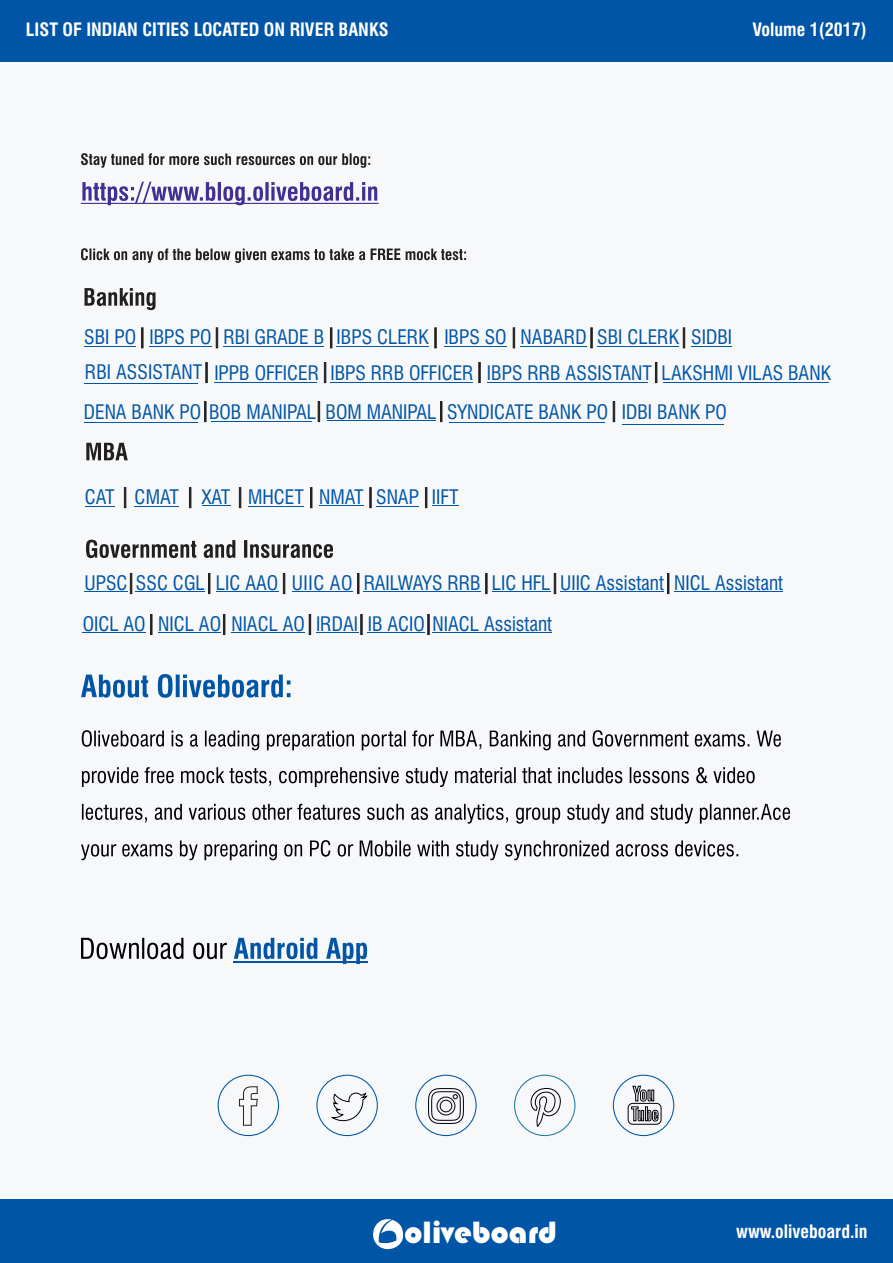
<style>
.page{position:relative;width:893px;height:1263px;background:#f7f8f9}
.page>*{position:absolute;margin:0;border:0;box-sizing:border-box;transform-origin:0 0}
.t1{font:31.95px "Bauhaus 93";letter-spacing:.005em;color:#fff}
.t2{font:condensed 19.5px/41px "Swiss 721 BT";color:#0155a7}
.t3{font:700 condensed 18px "Swiss 721 BT";color:#fff}
</style>
<div class="page">
<div style="left:0;top:0;width:893px;height:62px;background:#0155a7"></div>
<div style="left:0;top:1199px;width:893px;height:64px;background:#0155a7"></div>
<svg style="left:373px;top:1219px;width:31px;height:31px"></svg>
<svg style="left:85px;top:288px;width:71px;height:22px"></svg>
<svg style="left:86px;top:443px;width:42px;height:17px"></svg>
<svg style="left:86px;top:540px;width:247px;height:18px"></svg>
<svg style="left:81px;top:674px;width:210px;height:24px"></svg>
<svg style="left:81px;top:730px;width:709px;height:130px"></svg>
<div style="left:316px;top:1075px;width:62px;height:61px;border:1px solid #0155a7;border-radius:50%"></div>
<svg style="left:332px;top:1093px;width:35px;height:28px"></svg>
<div style="left:218px;top:1075px;width:61px;height:61px;border:1px solid #0155a7;border-radius:50%"></div>
<svg style="left:239px;top:1086px;width:19px;height:40px"></svg>
<div style="left:514px;top:1075px;width:61px;height:61px;border:1px solid #227aa0;border-radius:50%"></div>
<svg style="left:531px;top:1088px;width:30px;height:38px"></svg>
<div style="left:415px;top:1075px;width:62px;height:61px;border:1px solid #0155a7;border-radius:50%"></div>
<svg style="left:428px;top:1088px;width:36px;height:36px"></svg>
<div style="left:613px;top:1075px;width:61px;height:61px;border:1px solid #0155a7;border-radius:50%"></div>
<svg style="left:628px;top:1086px;width:33px;height:39px"></svg>
<svg style="left:81px;top:938px;width:146px;height:21px"></svg>
<svg style="left:234px;top:938px;width:133px;height:26px"></svg>
<hr style="left:234px;top:961px;width:134px;height:1px;background:#0155a7">
<svg style="left:81px;top:153px;width:289px;height:15px"></svg>
<svg style="left:81px;top:182px;width:298px;height:23px"></svg>
<svg style="left:81px;top:248px;width:385px;height:15px"></svg>
<hr style="left:141px;top:328px;width:2px;height:20px;background:#231f20">
<div style="left:124px;top:487px;width:2px;height:21px;background:#231f20;border:1px solid #231f20"></div>
<hr style="left:357px;top:573px;width:2px;height:21px;background:#231f20">
<div style="left:485px;top:573px;width:2px;height:21px;background:#231f20;border:1px solid #231f20"></div>
<div style="left:554px;top:573px;width:2px;height:21px;background:#231f20;border:1px solid #231f20"></div>
<hr style="left:667px;top:573px;width:2px;height:21px;background:#231f20">
<hr style="left:189px;top:487px;width:2px;height:21px;background:#231f20">
<div style="left:283px;top:573px;width:2px;height:21px;background:#231f20;border:1px solid #231f20"></div>
<div style="left:239px;top:487px;width:2px;height:21px;background:#231f20;border:1px solid #231f20"></div>
<hr style="left:208px;top:573px;width:2px;height:21px;background:#231f20">
<div style="left:130px;top:573px;width:2px;height:21px;background:#231f20;border:1px solid #231f20"></div>
<hr style="left:150px;top:614px;width:2px;height:21px;background:#231f20">
<hr style="left:223px;top:614px;width:2px;height:21px;background:#231f20">
<div style="left:309px;top:614px;width:2px;height:21px;background:#231f20;border:1px solid #231f20"></div>
<svg style="left:361px;top:614px;width:1px;height:21px"></svg>
<svg style="left:428px;top:614px;width:1px;height:21px"></svg>
<hr style="left:310px;top:487px;width:2px;height:21px;background:#231f20">
<svg style="left:370px;top:487px;width:1px;height:21px"></svg>
<hr style="left:425px;top:487px;width:2px;height:21px;background:#231f20">
<hr style="left:330px;top:328px;width:2px;height:20px;background:#231f20">
<div style="left:216px;top:328px;width:2px;height:20px;background:#231f20;border:1px solid #231f20"></div>
<svg style="left:435px;top:328px;width:1px;height:20px"></svg>
<div style="left:513px;top:328px;width:2px;height:20px;background:#231f20;border:1px solid #231f20"></div>
<svg style="left:591px;top:328px;width:1px;height:20px"></svg>
<div style="left:683px;top:328px;width:2px;height:20px;background:#231f20;border:1px solid #231f20"></div>
<hr style="left:84px;top:346px;width:52px;height:1px;background:#0155a7">
<hr style="left:149px;top:346px;width:63px;height:1px;background:#0155a7">
<hr style="left:224px;top:346px;width:100px;height:1px;background:#0155a7">
<hr style="left:337px;top:346px;width:92px;height:1px;background:#0155a7">
<hr style="left:85px;top:506px;width:30px;height:1px;background:#0155a7">
<hr style="left:84px;top:591px;width:43px;height:1px;background:#0155a7">
<hr style="left:83px;top:632px;width:63px;height:1px;background:#0155a7">
<hr style="left:158px;top:632px;width:63px;height:1px;background:#0155a7">
<hr style="left:231px;top:632px;width:74px;height:1px;background:#0155a7">
<hr style="left:316px;top:632px;width:42px;height:1px;background:#0155a7">
<hr style="left:368px;top:632px;width:57px;height:1px;background:#0155a7">
<hr style="left:433px;top:632px;width:119px;height:1px;background:#0155a7">
<hr style="left:135px;top:506px;width:44px;height:1px;background:#0155a7">
<hr style="left:136px;top:591px;width:69px;height:1px;background:#0155a7">
<svg style="left:202px;top:505px;width:28px;height:1px"></svg>
<hr style="left:216px;top:591px;width:62px;height:1px;background:#0155a7">
<hr style="left:292px;top:591px;width:61px;height:1px;background:#0155a7">
<hr style="left:364px;top:591px;width:117px;height:1px;background:#0155a7">
<hr style="left:492px;top:591px;width:58px;height:1px;background:#0155a7">
<hr style="left:560px;top:591px;width:104px;height:1px;background:#0155a7">
<hr style="left:674px;top:591px;width:109px;height:1px;background:#0155a7">
<hr style="left:248px;top:506px;width:56px;height:1px;background:#0155a7">
<hr style="left:319px;top:505px;width:45px;height:1px;background:#0155a7">
<hr style="left:376px;top:506px;width:43px;height:1px;background:#0155a7">
<svg style="left:432px;top:505px;width:27px;height:1px"></svg>
<hr style="left:444px;top:346px;width:63px;height:1px;background:#0155a7">
<hr style="left:521px;top:346px;width:66px;height:1px;background:#0155a7">
<hr style="left:597px;top:346px;width:82px;height:1px;background:#0155a7">
<hr style="left:691px;top:346px;width:41px;height:1px;background:#0155a7">
<hr style="left:84px;top:383px;width:113px;height:1px;background:#0155a7">
<hr style="left:214px;top:382px;width:103px;height:1px;background:#0155a7">
<hr style="left:330px;top:382px;width:143px;height:1px;background:#0155a7">
<hr style="left:488px;top:382px;width:160px;height:1px;background:#0155a7">
<hr style="left:664px;top:382px;width:165px;height:1px;background:#0155a7">
<svg style="left:206px;top:362px;width:1px;height:21px"></svg>
<div style="left:324px;top:362px;width:2px;height:21px;background:#231f20;border:1px solid #231f20"></div>
<svg style="left:479px;top:362px;width:1px;height:21px"></svg>
<hr style="left:655px;top:362px;width:2px;height:21px;background:#231f20">
<hr style="left:84px;top:422px;width:113px;height:1px;background:#0155a7">
<hr style="left:211px;top:421px;width:101px;height:1px;background:#0155a7">
<hr style="left:327px;top:420px;width:109px;height:1px;background:#0155a7">
<hr style="left:450px;top:422px;width:155px;height:1px;background:#0155a7">
<hr style="left:623px;top:424px;width:101px;height:1px;background:#0155a7">
<hr style="left:204px;top:401px;width:2px;height:21px;background:#231f20">
<div style="left:318px;top:401px;width:2px;height:21px;background:#231f20;border:1px solid #231f20"></div>
<hr style="left:440px;top:401px;width:2px;height:21px;background:#231f20">
<div style="left:613px;top:401px;width:2px;height:21px;background:#231f20;border:1px solid #231f20"></div>
<p class="t3" style="left:26px;top:22px;width:364px">LIST OF INDIAN CITIES LOCATED ON RIVER BANKS</p>
<p class="t3" style="left:753px;top:22px;width:116px">Volume 1(2017)</p>
<p class="t2" style="left:85px;top:321px;width:748px;line-height:35.8px;text-indent:359px">IBPS SO NABARD SBI CLERK SIDBI<br>RBI ASSISTANT IPPB OFFICER IBPS RRB OFFICER IBPS RRB ASSISTANT LAKSHMI VILAS BANK</p>
<p class="t2" style="left:84px;top:393px;width:645px">DENA BANK PO BOB MANIPAL BOM MANIPAL SYNDICATE BANK PO IDBI BANK PO</p>
<p class="t2" style="left:84px;top:318px;width:346px">SBI PO IBPS PO RBI GRADE B IBPS CLERK</p>
<p class="t2" style="left:85px;top:478px;width:31px">CAT</p>
<p class="t2" style="left:135px;top:478px;width:46px">CMAT</p>
<p class="t2" style="left:202px;top:478px;width:30px">XAT</p>
<p class="t2" style="left:248px;top:478px;width:212px">MHCET NMAT SNAP IIFT</p>
<p class="t2" style="left:83px;top:564px;width:471px">UPSC SSC CGL<br>OICL AO NICL AO NIACL AO IRDAI IB ACIO NIACL Assistant</p>
<p class="t2" style="left:216px;top:564px;width:569px">LIC AAO UIIC AO RAILWAYS RRB LIC HFL UIIC Assistant NICL Assistant</p>
<h1 class="t1" style="left:405px;top:1214px;width:154px">oliveboard</h1>
<p class="t3" style="left:736px;top:1224px;width:133px">www.oliveboard.in</p>
</div>
